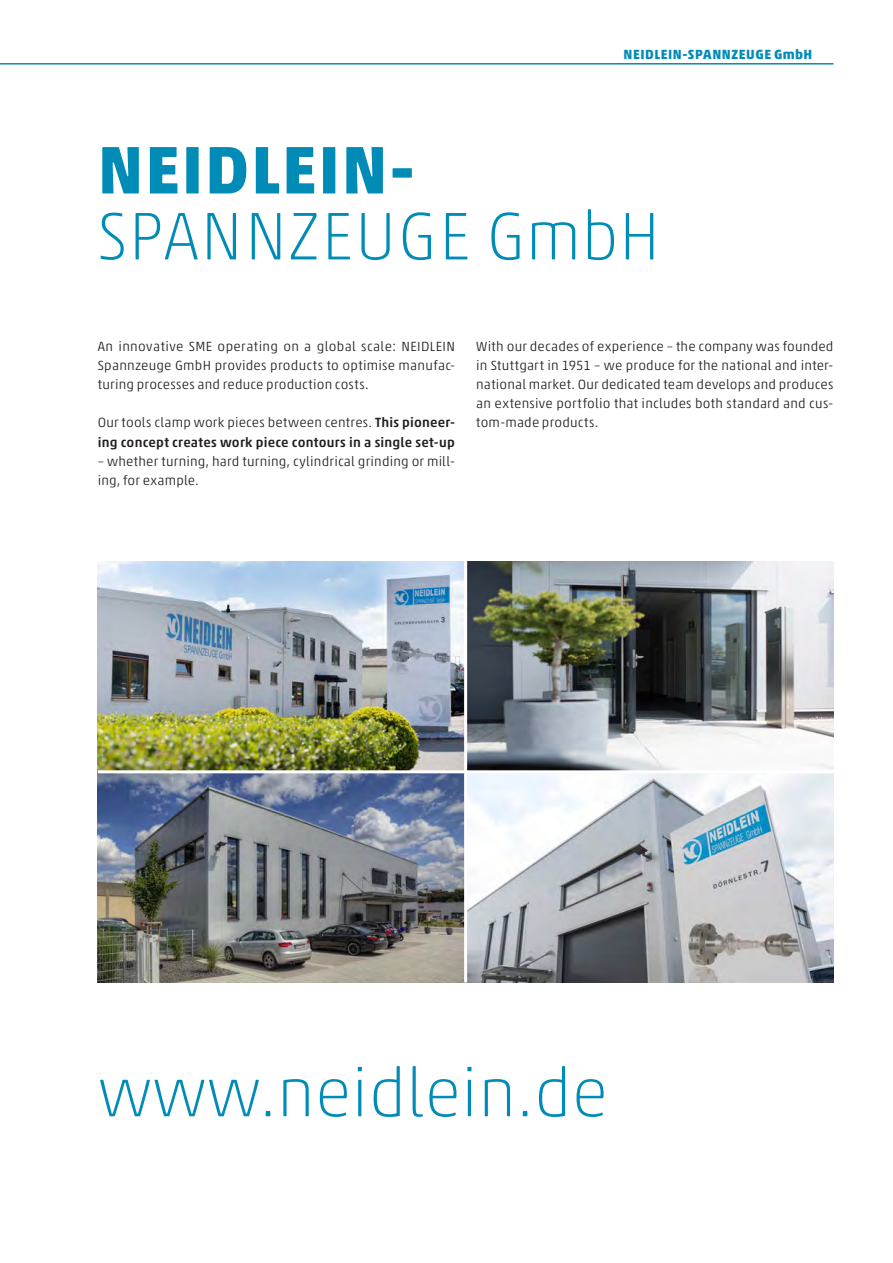
<style>
.page{position:relative;width:893px;height:1263px;background:#fff}
.page>*{position:absolute;margin:0;border:0;box-sizing:border-box;transform-origin:0 0}
.t1{font:100 68.25px "Akko Std";color:#008cb7}
.t2{font:100 68.25px "Akko Std";letter-spacing:.03em;color:#008cb7}
.t3{font:700 68.25px "Akko Std";letter-spacing:.03em;color:#008cb7}
.Fließtext_9pt_ENGLIS{font:300 13.5px/19.2px "Akko Std";letter-spacing:.015em;color:#231f20;text-align:justify}
.Fließtext_9pt_ENGLIS-2{font:500 13.5px/19.2px "Akko Std";letter-spacing:.015em;color:#231f20}
.t4{font:700 13.5px "Akko Std";letter-spacing:.04em;color:#008cb7}
.s1{font-weight:300}
</style>
<div class="page">
<hr style="left:0;top:63px;width:833px;height:2px;background:#008cb7">
<img style="left:98px;top:561px;width:735px;height:421px">
<hr style="left:464px;top:542px;width:3px;height:440px;background:#fff">
<hr style="left:98px;top:770px;width:795px;height:3px;background:#fff">
<p class="t4" style="left:623px;top:46px;width:190px">NEIDLEIN-SPANNZEUGE GmbH</p>
<p class="t3" style="left:98px;top:128px;width:319px">NEIDLEIN-</p>
<p class="t2" style="left:98px;top:195px;width:564px">SPANNZEUGE GmbH</p>
<p class="Fließtext_9pt_ENGLIS" style="left:98px;top:336px;width:359px">An innovative SME operating on a global scale: NEIDLEIN Spannzeuge GmbH provides products to optimise manufac&shy;turing processes and reduce production costs.</p>
<p class="Fließtext_9pt_ENGLIS-2" style="left:98px;top:413px;width:359px"><span class="s1">Our tools clamp work pieces between centres.</span> This pioneer&shy;ing concept creates work piece contours in a single set-up</p>
<p class="Fließtext_9pt_ENGLIS" style="left:98px;top:451px;width:359px">– whether turning, hard turning, cylindrical grinding or mill&shy;ing, for example.</p>
<p class="Fließtext_9pt_ENGLIS" style="left:476px;top:336px;width:359px">With our decades of experience – the company was founded in Stuttgart in 1951 – we produce for the national and inter&shy;national market. Our dedicated team develops and produces an extensive portfolio that includes both standard and cus&shy;tom-made products.</p>
<p class="t1" style="left:98px;top:1052px;width:511px">www.neidlein.de</p>
</div>
